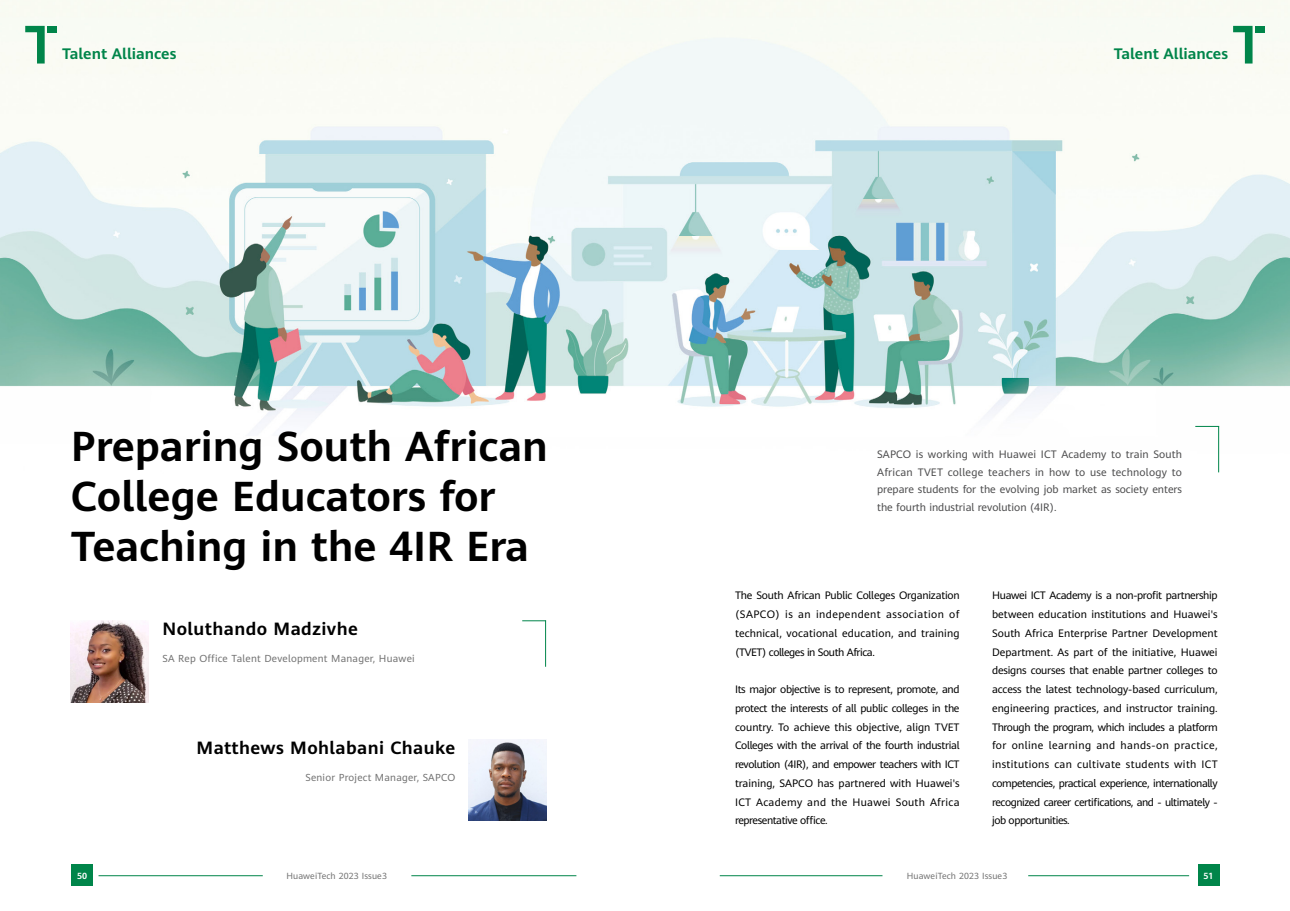
<style>
.page{position:relative;width:1290px;height:911px;background:#fff}
.page>*{position:absolute;margin:0;border:0;box-sizing:border-box;transform-origin:0 0}
.t1{font:700 41.25px/50px "Huawei Sans";color:#000}
.t2{font:700 17.5px "Huawei Sans";letter-spacing:.025em;color:#000}
.t3{font:700 15px "Huawei Sans";color:#00854a}
.t4{font:10.62px/18.8px "Huawei Sans";letter-spacing:-.04em;color:#000;text-align:justify}
.t5{font:10.62px/17.5px "Huawei Sans";color:#4d4d4e;text-align:justify}
.t6{font:10px "Huawei Sans";letter-spacing:.025em;color:#727272}
.t7{font:8.75px "Huawei Sans";letter-spacing:.015em;color:#727272}
.t8{font:700 8.75px "Huawei Sans";color:#fff}
</style>
<div class="page">
<img style="left:0;top:0;width:1290px;height:886px">
<svg style="left:522px;top:620px;width:23px;height:1px"></svg>
<hr style="left:545px;top:620px;width:1px;height:46px;background:#00854a">
<img style="left:71px;top:620px;width:77px;height:82px">
<img style="left:468px;top:739px;width:78px;height:81px">
<svg style="left:1195px;top:426px;width:23px;height:1px"></svg>
<hr style="left:1218px;top:426px;width:1px;height:46px;background:#00854a">
<hr style="left:411px;top:875px;width:165px;height:1px;background:#00854a">
<div style="left:71px;top:864px;width:22px;height:22px;background:#00854a"></div>
<hr style="left:99px;top:875px;width:164px;height:1px;background:#00854a">
<div style="left:47px;top:26px;width:9px;height:6px;background:#00854a"></div>
<svg style="left:25px;top:26px;width:20px;height:38px"></svg>
<div style="left:1198px;top:864px;width:21px;height:22px;background:#00854a"></div>
<hr style="left:720px;top:875px;width:162px;height:1px;background:#00854a">
<hr style="left:1028px;top:875px;width:161px;height:1px;background:#00854a">
<div style="left:1255px;top:26px;width:9px;height:6px;background:#00854a"></div>
<svg style="left:1233px;top:26px;width:19px;height:38px"></svg>
<h3 class="t3" style="left:62px;top:43px;width:116px">Talent Alliances</h3>
<h1 class="t1" style="left:71px;top:420px;width:478px">Preparing South African<br>College Educators for<br>Teaching in the 4IR Era</h1>
<h2 class="t2" style="left:162px;top:617px;width:197px">Noluthando Madzivhe</h2>
<p class="t6" style="left:162px;top:651px;width:254px">SA Rep Office Talent Development Manager, Huawei</p>
<h2 class="t2" style="left:197px;top:735px;width:260px">Matthews Mohlabani Chauke</h2>
<p class="t6" style="left:305px;top:770px;width:151px">Senior Project Manager, SAPCO</p>
<h3 class="t3" style="left:1113px;top:43px;width:116px">Talent Alliances</h3>
<p class="t5" style="left:877px;top:445px;width:306px">SAPCO is working with Huawei ICT Academy to train South African TVET college teachers in how to use technology to prepare students for the evolving job market as society enters the fourth industrial revolution (4IR).</p>
<p class="t4" style="left:735px;top:585px;width:226px">The South African Public Colleges Organization (SAPCO) is an independent association of technical, vocational education, and training (TVET) colleges in South Africa.</p>
<p class="t4" style="left:735px;top:679px;width:226px">Its major objective is to represent, promote, and protect the interests of all public colleges in the country. To achieve this objective, align TVET Colleges with the arrival of the fourth industrial revolution (4IR), and empower teachers with ICT training, SAPCO has partnered with Huawei's ICT Academy and the Huawei South Africa representative office.</p>
<p class="t4" style="left:992px;top:586px;width:227px">Huawei ICT Academy is a non-profit partnership between education institutions and Huawei's South Africa Enterprise Partner Development Department. As part of the initiative, Huawei designs courses that enable partner colleges to access the latest technology-based curriculum, engineering practices, and instructor training.<br>Through the program, which includes a platform for online learning and hands-on practice, institutions can cultivate students with ICT competencies, practical experience, internationally recognized career certifications, and - ultimately - job opportunities.</p>
<p class="t8" style="left:77px;top:870px;width:12px">50</p>
<p class="t7" style="left:286px;top:869px;width:102px">HuaweiTech 2023 Issue3</p>
<p class="t7" style="left:907px;top:869px;width:102px">HuaweiTech 2023 Issue3</p>
<p class="t8" style="left:1203px;top:870px;width:12px">51</p>
</div>
